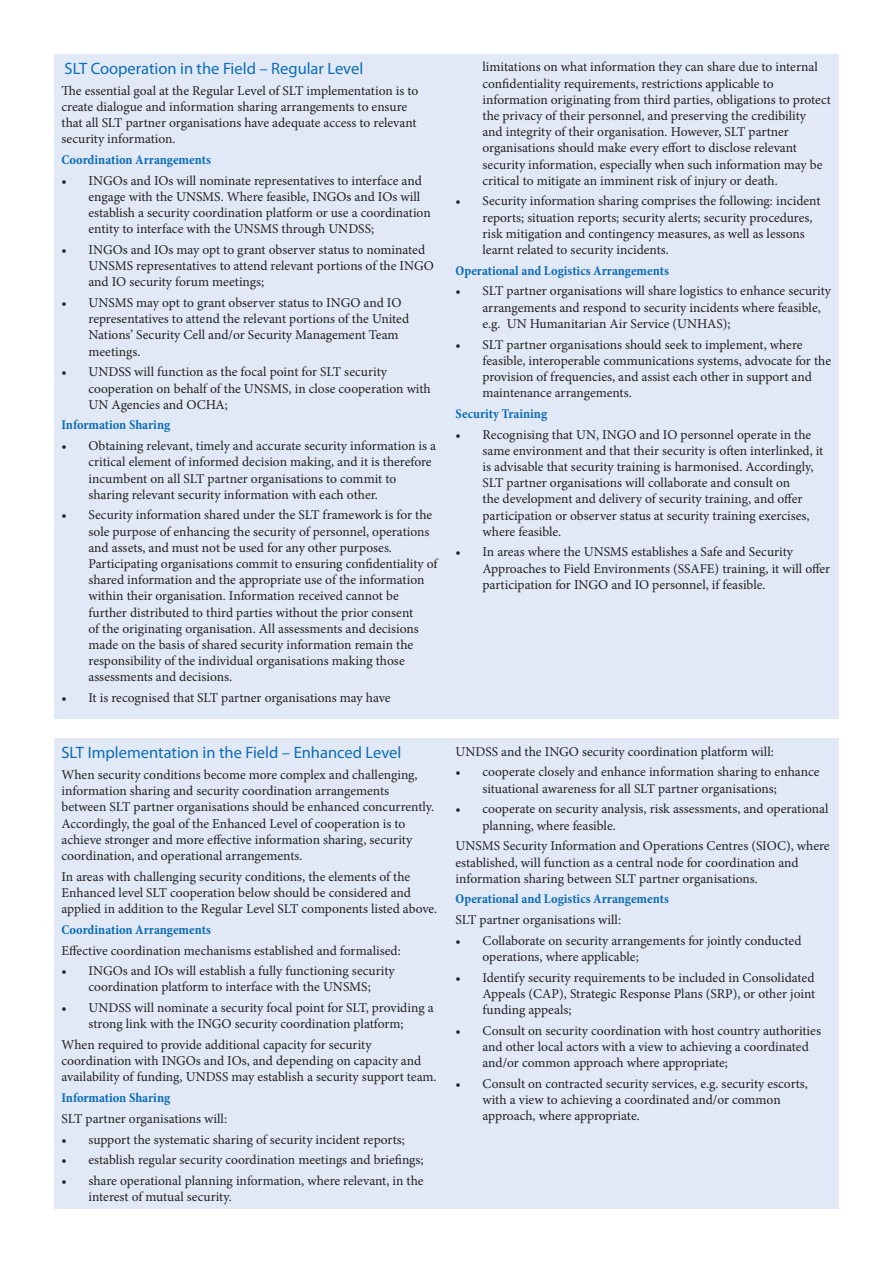
<style>
.page{position:relative;width:893px;height:1263px;background:#fff}
.page>*{position:absolute;margin:0;border:0;box-sizing:border-box;transform-origin:0 0}
.Normal_text{font:16.5px "Myriad Pro";color:#0d6cb6}
.Normal_text-2{font:13.5px/16.2px "Minion Pro";color:#231f20}
.Normal_text-3{font:700 condensed 13.5px "Minion Pro";color:#0d6cb6}
</style>
<div class="page">
<div style="left:54px;top:54px;width:785px;height:665px;background:#e1e9f6"></div>
<div style="left:54px;top:738px;width:785px;height:471px;background:#e1e9f6"></div>
<p class="Normal_text" style="left:65px;top:58px;width:300px">SLT Cooperation in the Field – Regular Level</p>
<p class="Normal_text-2" style="left:62px;top:82px;width:358px">The essential goal at the Regular Level of SLT implementation is to create dialogue and information sharing arrangements to ensure that all SLT partner organisations have adequate access to relevant security information.</p>
<p class="Normal_text-3" style="left:62px;top:150px;width:151px">Coordination Arrangements</p>
<p class="Normal_text-2" style="left:88px;top:172px;width:344px;text-indent:-27px">• INGOs and IOs will nominate representatives to interface and engage with the UNSMS. Where feasible, INGOs and IOs will establish a security coordination platform or use a coordination entity to interface with the UNSMS through UNDSS;</p>
<p class="Normal_text-2" style="left:88px;top:242px;width:347px;text-indent:-27px">• INGOs and IOs may opt to grant observer status to nominated<br>UNSMS representatives to attend relevant portions of the INGO and IO security forum meetings;</p>
<p class="Normal_text-2" style="left:88px;top:295px;width:322px;text-indent:-27px">• UNSMS may opt to grant observer status to INGO and IO representatives to attend the relevant portions of the United Nations’ Security Cell and/or Security Management Team meetings.</p>
<p class="Normal_text-2" style="left:88px;top:364px;width:344px;text-indent:-27px">• UNDSS will function as the focal point for SLT security cooperation on behalf of the UNSMS, in close cooperation with<br>UN Agencies and OCHA;</p>
<p class="Normal_text-3" style="left:62px;top:416px;width:110px">Information Sharing</p>
<p class="Normal_text-2" style="left:88px;top:438px;width:349px;text-indent:-27px">• Obtaining relevant, timely and accurate security information is a critical element of informed decision making, and it is therefore incumbent on all SLT partner organisations to commit to sharing relevant security information with each other.</p>
<p class="Normal_text-2" style="left:88px;top:507px;width:350px;text-indent:-27px">• Security information shared under the SLT framework is for the sole purpose of enhancing the security of personnel, operations and assets, and must not be used for any other purposes.<br>Participating organisations commit to ensuring confidentiality of shared information and the appropriate use of the information within their organisation. Information received cannot be further distributed to third parties without the prior consent<br>of the originating organisation. All assessments and decisions made on the basis of shared security information remain the responsibility of the individual organisations making those assessments and decisions.</p>
<p class="Normal_text-2" style="left:62px;top:690px;width:331px">• It is recognised that SLT partner organisations may have</p>
<p class="Normal_text" style="left:62px;top:743px;width:341px">SLT Implementation in the Field – Enhanced Level</p>
<p class="Normal_text-2" style="left:62px;top:767px;width:374px">When security conditions become more complex and challenging, information sharing and security coordination arrangements between SLT partner organisations should be enhanced concurrently.<br>Accordingly, the goal of the Enhanced Level of cooperation is to achieve stronger and more effective information sharing, security coordination, and operational arrangements.</p>
<p class="Normal_text-2" style="left:62px;top:868px;width:377px">In areas with challenging security conditions, the elements of the<br>Enhanced level SLT cooperation below should be considered and applied in addition to the Regular Level SLT components listed above.</p>
<p class="Normal_text-3" style="left:62px;top:920px;width:151px">Coordination Arrangements</p>
<p class="Normal_text-2" style="left:62px;top:942px;width:341px">Effective coordination mechanisms established and formalised:</p>
<p class="Normal_text-2" style="left:62px;top:963px;width:335px;text-align:center">• INGOs and IOs will establish a fully functioning security coordination platform to interface with the UNSMS;</p>
<p class="Normal_text-2" style="left:62px;top:1000px;width:374px;text-align:center">• UNDSS will nominate a security focal point for SLT, providing a strong link with the INGO security coordination platform;</p>
<p class="Normal_text-2" style="left:62px;top:1037px;width:377px">When required to provide additional capacity for security coordination with INGOs and IOs, and depending on capacity and availability of funding, UNDSS may establish a security support team.</p>
<p class="Normal_text-3" style="left:62px;top:1088px;width:110px">Information Sharing</p>
<p class="Normal_text-2" style="left:62px;top:1110px;width:167px">SLT partner organisations will:</p>
<p class="Normal_text-2" style="left:62px;top:1131px;width:345px">• support the systematic sharing of security incident reports;</p>
<p class="Normal_text-2" style="left:62px;top:1152px;width:364px">• establish regular security coordination meetings and briefings;</p>
<p class="Normal_text-2" style="left:88px;top:1173px;width:337px;text-indent:-27px">• share operational planning information, where relevant, in the interest of mutual security.</p>
<p class="Normal_text-2" style="left:482px;top:59px;width:350px">limitations on what information they can share due to internal confidentiality requirements, restrictions applicable to information originating from third parties, obligations to protect the privacy of their personnel, and preserving the credibility<br>and integrity of their organisation. However, SLT partner organisations should make every effort to disclose relevant security information, especially when such information may be critical to mitigate an imminent risk of injury or death.</p>
<p class="Normal_text-2" style="left:482px;top:193px;width:339px;text-indent:-27px">• Security information sharing comprises the following: incident reports; situation reports; security alerts; security procedures, risk mitigation and contingency measures, as well as lessons learnt related to security incidents.</p>
<p class="Normal_text-3" style="left:455px;top:261px;width:215px">Operational and Logistics Arrangements</p>
<p class="Normal_text-2" style="left:482px;top:283px;width:350px;text-indent:-27px">• SLT partner organisations will share logistics to enhance security arrangements and respond to security incidents where feasible, e.g. UN Humanitarian Air Service (UNHAS);</p>
<p class="Normal_text-2" style="left:482px;top:336px;width:350px;text-indent:-27px">• SLT partner organisations should seek to implement, where feasible, interoperable communications systems, advocate for the provision of frequencies, and assist each other in support and maintenance arrangements.</p>
<p class="Normal_text-3" style="left:455px;top:404px;width:93px">Security Training</p>
<p class="Normal_text-2" style="left:482px;top:426px;width:342px;text-indent:-27px">• Recognising that UN, INGO and IO personnel operate in the same environment and that their security is often interlinked, it is advisable that security training is harmonised. Accordingly, SLT partner organisations will collaborate and consult on<br>the development and delivery of security training, and offer participation or observer status at security training exercises, where feasible.</p>
<p class="Normal_text-2" style="left:482px;top:544px;width:349px;text-indent:-27px">• In areas where the UNSMS establishes a Safe and Security<br>Approaches to Field Environments (SSAFE) training, it will offer participation for INGO and IO personnel, if feasible.</p>
<p class="Normal_text-2" style="left:455px;top:743px;width:320px">UNDSS and the INGO security coordination platform will:</p>
<p class="Normal_text-2" style="left:482px;top:764px;width:339px;text-indent:-27px">• cooperate closely and enhance information sharing to enhance situational awareness for all SLT partner organisations;</p>
<p class="Normal_text-2" style="left:482px;top:801px;width:347px;text-indent:-27px">• cooperate on security analysis, risk assessments, and operational planning, where feasible.</p>
<p class="Normal_text-2" style="left:455px;top:838px;width:376px">UNSMS Security Information and Operations Centres (SIOC), where established, will function as a central node for coordination and information sharing between SLT partner organisations.</p>
<p class="Normal_text-3" style="left:455px;top:890px;width:215px">Operational and Logistics Arrangements</p>
<p class="Normal_text-2" style="left:455px;top:912px;width:167px">SLT partner organisations will:</p>
<p class="Normal_text-2" style="left:482px;top:932px;width:320px;text-indent:-27px">• Collaborate on security arrangements for jointly conducted operations, where applicable;</p>
<p class="Normal_text-2" style="left:482px;top:969px;width:334px;text-align:justify;text-indent:-27px">• Identify security requirements to be included in Consolidated Appeals (CAP), Strategic Response Plans (SRP), or other joint funding appeals;</p>
<p class="Normal_text-2" style="left:482px;top:1022px;width:340px;text-indent:-27px">• Consult on security coordination with host country authorities and other local actors with a view to achieving a coordinated and/or common approach where appropriate;</p>
<p class="Normal_text-2" style="left:482px;top:1075px;width:327px;text-indent:-27px">• Consult on contracted security services, e.g. security escorts, with a view to achieving a coordinated and/or common approach, where appropriate.</p>
</div>
